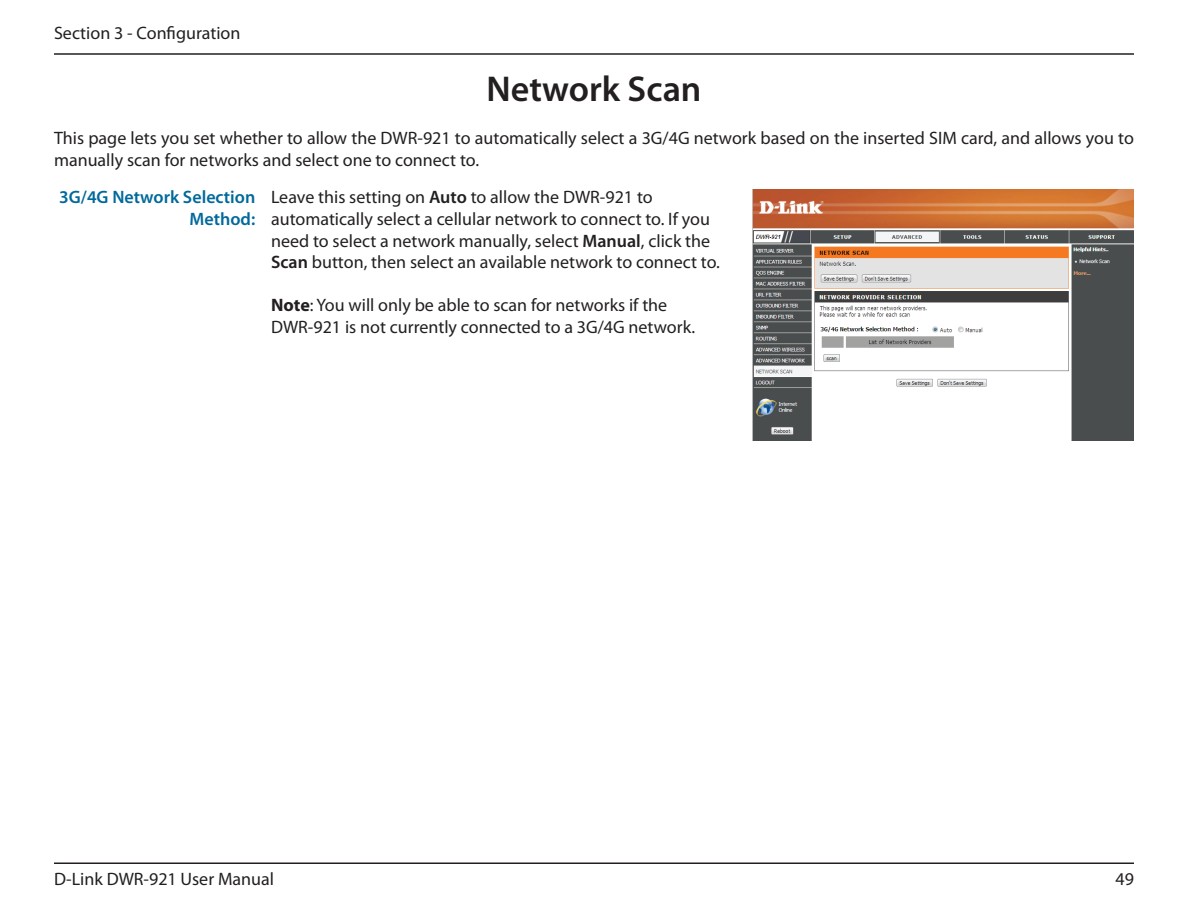
<style>
.page{position:relative;width:1188px;height:918px;background:#fff}
.page>*{position:absolute;margin:0;border:0;box-sizing:border-box;transform-origin:0 0}
.t1{font:600 36px "Myriad Pro";color:#231f20}
.t2{font:18px/21.6px "Myriad Pro";color:#231f20}
.t3{font:600 18px/21.6px "Myriad Pro";color:#00699b;text-align:right}
.s1{font-weight:600}
.s2{font-weight:700}
</style>
<div class="page">
<hr style="left:54px;top:53px;width:1080px;height:2px;background:#231f20">
<hr style="left:54px;top:862px;width:1080px;height:2px;background:#231f20">
<img style="left:753px;top:190px;width:381px;height:250px">
<p class="t2" style="left:54px;top:22px;width:188px">Section 3 - Configuration</p>
<h1 class="t1" style="left:486px;top:66px;width:217px">Network Scan</h1>
<p class="t2" style="left:54px;top:127px;width:1081px">This page lets you set whether to allow the DWR-921 to automatically select a 3G/4G network based on the inserted SIM card, and allows you to manually scan for networks and select one to connect to.</p>
<p class="t3" style="left:59px;top:186px;width:198px">3G/4G Network Selection<br>Method:</p>
<p class="t2" style="left:271px;top:186px;width:450px">Leave this setting on <span class="s1">Auto</span> to allow the DWR-921 to automatically select a cellular network to connect to. If you need to select a network manually, select <span class="s1">Manual</span>, click the <span class="s1">Scan</span> button, then select an available network to connect to.</p>
<p class="t2" style="left:271px;top:294px;width:426px"><span class="s2">Note</span>: You will only be able to scan for networks if the<br>DWR‑921 is not currently connected to a 3G/4G network.</p>
<p class="t2" style="left:54px;top:868px;width:222px">D-Link DWR-921 User Manual</p>
<p class="t2" style="left:1116px;top:868px;width:20px">49</p>
</div>
